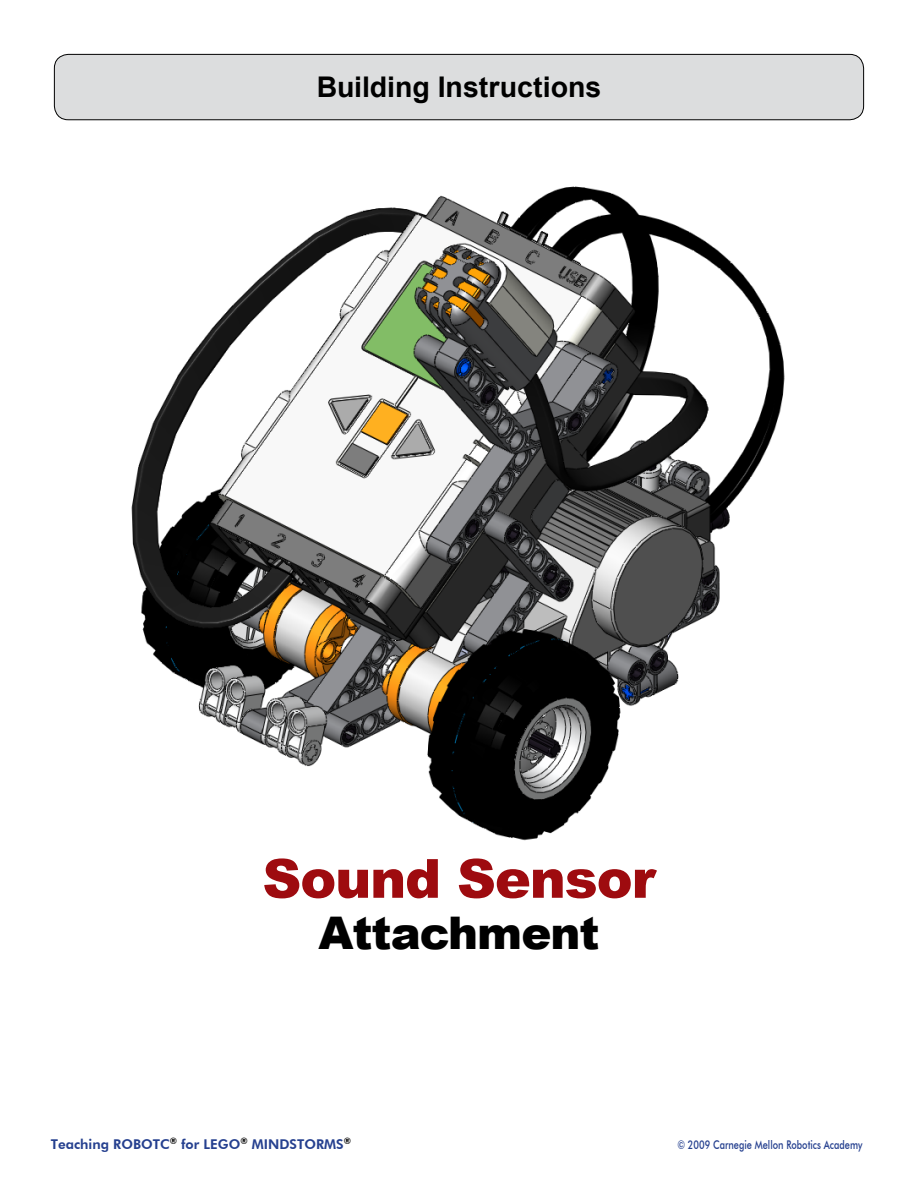
<style>
.page{position:relative;width:918px;height:1188px;background:#fff}
.page>*{position:absolute;margin:0;border:0;box-sizing:border-box;transform-origin:0 0}
.t1{font:900 54px "Arial";letter-spacing:-.02em;color:#9e0b0f}
.t2{font:900 45px "Arial";letter-spacing:-.02em;color:#000}
.t3{font:700 28.5px "Arial";color:#000}
.t4{font:800 13.5px "Futura BT";color:#25408f}
.t5{font:500 12px "Futura BT";color:#25408f;scale:.77 1}
</style>
<div class="page">
<div style="left:54px;top:54px;width:810px;height:66px;background:#dcddde;border-radius:14px"></div>
<div style="left:54px;top:54px;width:810px;height:66px;border:1px solid #000;border-radius:14px"></div>
<img style="left:131px;top:186px;width:654px;height:655px">
<h3 class="t3" style="left:317px;top:68px;width:286px">Building Instructions</h3>
<h1 class="t1" style="left:262px;top:839px;width:395px">Sound Sensor</h1>
<h2 class="t2" style="left:318px;top:900px;width:283px">Attachment</h2>
<p class="t4" style="left:51px;top:1136px;width:302px">Teaching ROBOTC<sup>®</sup> for LEGO<sup>®</sup> MINDSTORMS<sup>®</sup></p>
<p class="t5" style="left:678px;top:1138px;width:242px">© 2009 Carnegie Mellon Robotics Academy</p>
</div>
